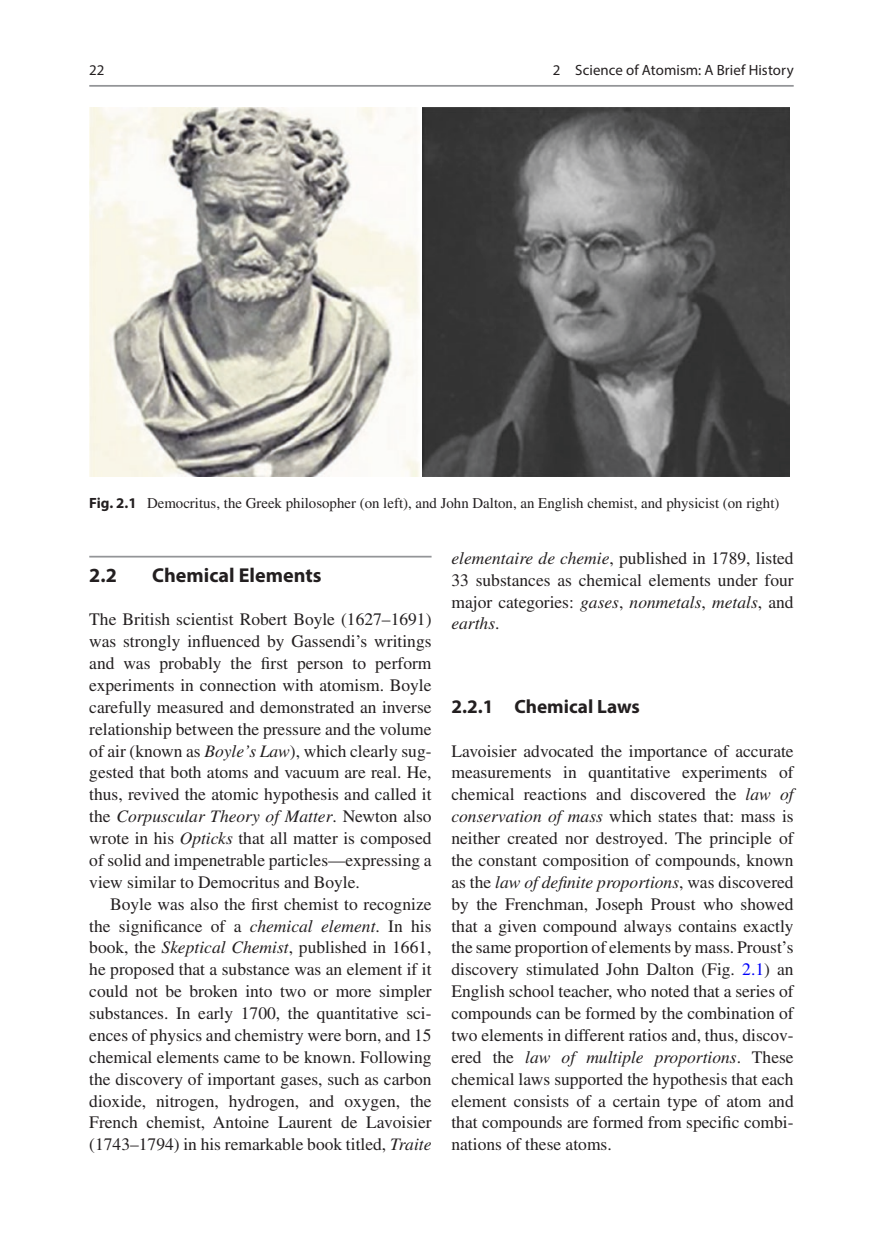
<style>
.page{position:relative;width:883px;height:1260px;background:#fff}
.page>*{position:absolute;margin:0;border:0;box-sizing:border-box;transform-origin:0 0}
._1_hd{font:700 20.12px "Myriad Pro";color:#231f20}
._2_hd{font:700 19.25px "Myriad Pro";color:#231f20}
.Text_flush{font:17.5px/21.9px "Times LT Std";color:#231f20;text-align:justify}
.Text{font:17.5px/21.9px "Times LT Std";color:#231f20;text-align:justify}
.t1{font:14.88px "Times LT Std";color:#231f20}
.t2{font:14.88px "Myriad Pro";letter-spacing:.005em;color:#231f20}
.s1{font-family:"Myriad Pro";font-weight:700}
.s2{font-style:italic}
.s3{color:#0000fa}
</style>
<div class="page">
<img style="left:90px;top:107px;width:330px;height:369px">
<img style="left:423px;top:107px;width:366px;height:369px">
<hr style="left:89px;top:556px;width:343px;height:2px;background:#939598">
<hr style="left:89px;top:85px;width:705px;height:2px;background:#939598">
<p class="t2" style="left:89px;top:61px;width:17px">22</p>
<p class="t2" style="left:553px;top:61px;width:242px">2 Science of Atomism: A Brief History</p>
<p class="t1" style="left:89px;top:495px;width:692px"><span class="s1">Fig. 2.1</span> Democritus, the Greek philosopher (on left), and John Dalton, an English chemist, and physicist (on right)</p>
<h2 class="_1_hd" style="left:89px;top:562px;width:29px">2.2</h2>
<h2 class="_1_hd" style="left:152px;top:562px;width:171px">Chemical Elements</h2>
<p class="Text_flush" style="left:89px;top:608px;width:344px">The British scientist Robert Boyle (1627–1691) was strongly influenced by Gassendi’s writings and was probably the first person to perform experiments in connection with atomism. Boyle carefully measured and demonstrated an inverse relationship between the pressure and the volume of air (known as <span class="s2">Boyle’s Law</span>), which clearly sug&shy;gested that both atoms and vacuum are real. He, thus, revived the atomic hypothesis and called it the <span class="s2">Corpuscular Theory of Matter</span>. Newton also wrote in his <span class="s2">Opticks</span> that all matter is composed of solid and impenetrable particles—expressing a view similar to Democritus and Boyle.</p>
<p class="Text" style="left:89px;top:893px;width:344px;text-indent:21px">Boyle was also the first chemist to recognize the significance of a <span class="s2">chemical element</span>. In his book, the <span class="s2">Skeptical Chemist</span>, published in 1661, he proposed that a substance was an element if it could not be broken into two or more simpler substances. In early 1700, the quantitative sci&shy;ences of physics and chemistry were born, and 15 chemical elements came to be known. Following the discovery of important gases, such as carbon dioxide, nitrogen, hydrogen, and oxygen, the French chemist, Antoine Laurent de Lavoisier (1743–1794) in his remarkable book titled, <span class="s2">Traite</span></p>
<p class="Text" style="left:451px;top:547px;width:344px"><span class="s2">elementaire de chemie</span>, published in 1789, listed 33 substances as chemical elements under four major categories: <span class="s2">gases</span>, <span class="s2">nonmetals</span>, <span class="s2">metals</span>, and <span class="s2">earths</span>.</p>
<h3 class="_2_hd" style="left:451px;top:694px;width:190px">2.2.1 Chemical Laws</h3>
<p class="Text_flush" style="left:451px;top:740px;width:344px">Lavoisier advocated the importance of accurate measurements in quantitative experiments of chemical reactions and discovered the <span class="s2">law of conservation of mass</span> which states that: mass is neither created nor destroyed. The principle of the constant composition of compounds, known as the <span class="s2">law of definite proportions</span>, was discovered by the Frenchman, Joseph Proust who showed that a given compound always contains exactly the same proportion of elements by mass. Proust’s discovery stimulated John Dalton (Fig. <span class="s3">2.1</span>) an English school teacher, who noted that a series of compounds can be formed by the combination of two elements in different ratios and, thus, discov&shy;ered the <span class="s2">law of multiple proportions</span>. These chemical laws supported the hypothesis that each element consists of a certain type of atom and that compounds are formed from specific combi&shy;nations of these atoms.</p>
</div>
